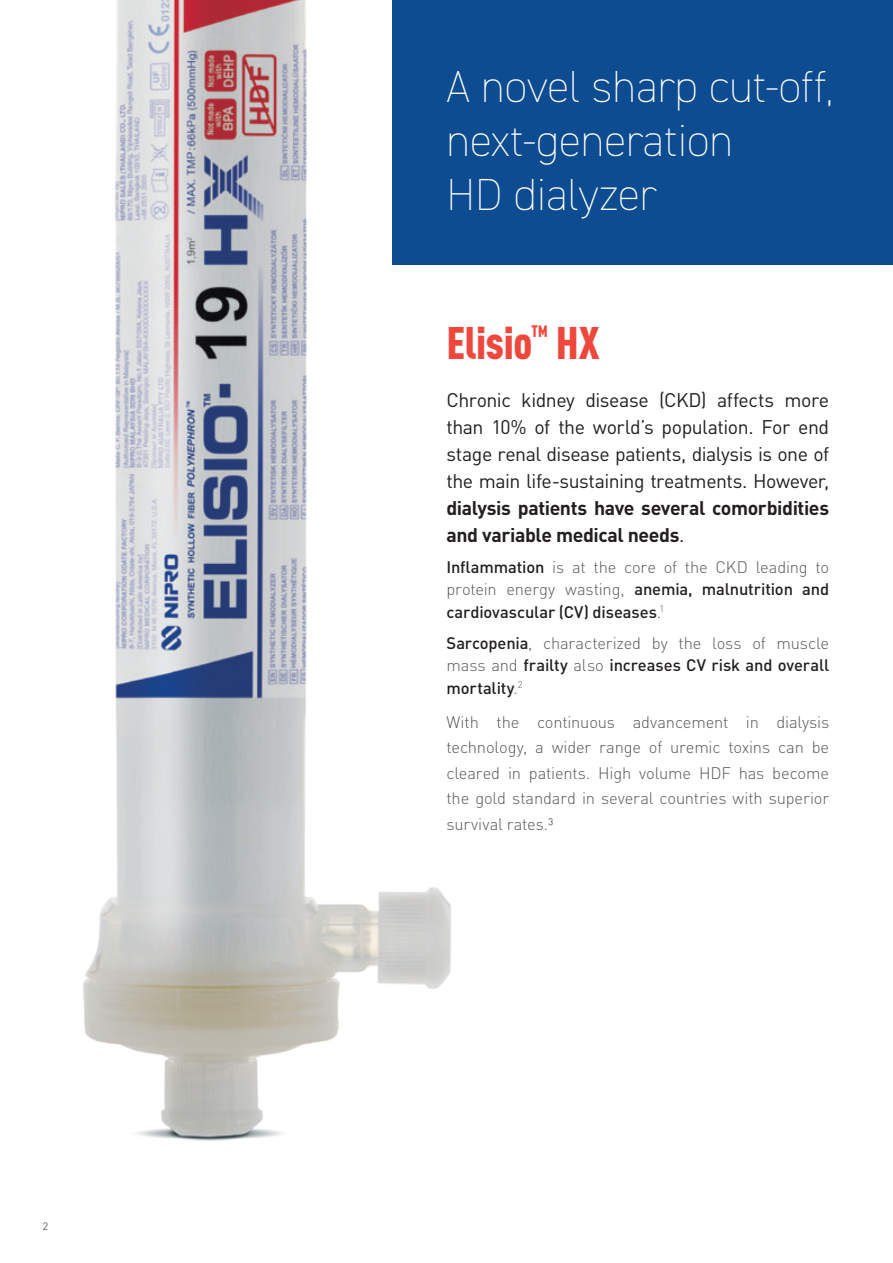
<style>
.page{position:relative;width:893px;height:1263px;background:#fff}
.page>*{position:absolute;margin:0;border:0;box-sizing:border-box;transform-origin:0 0}
.t1{font:200 45px/54px "DIN2014";color:#fff}
.t2{font:900 condensed 45px "DIN Pro";letter-spacing:-.01em;color:#ef473c}
.t3{font:19.5px/27px "DIN Pro";letter-spacing:-.025em;color:#231f20;text-align:justify}
.t4{font:700 19.5px/27px "DIN Pro";letter-spacing:-.02em;color:#231f20}
.t5{font:500 16.5px/22.5px "DIN Pro";letter-spacing:-.005em;color:#231f20;text-align:justify}
.t6{font:300 16.5px/25.5px "DIN Pro";letter-spacing:-.01em;color:#57585a;text-align:justify}
.t7{font:300 10.5px "DIN Pro";color:#231f20}
.s1{font-weight:400}
.s2{font-weight:300;color:#57585a}
</style>
<div class="page">
<img style="left:83px;top:0;width:407px;height:1141px">
<div style="left:392px;top:0;width:501px;height:264px;background:#0d4c91"></div>
<p class="t7" style="left:43px;top:1218px;width:7px">2</p>
<h1 class="t1" style="left:446px;top:60px;width:389px">A novel sharp cut-off, next-generation<br>HD dialyzer</h1>
<h1 class="t2" style="left:446px;top:308px;width:155px">Elisio<sup>™</sup> HX</h1>
<p class="t3" style="left:446px;top:384px;width:384px">Chronic kidney disease (CKD) affects more than 10% of the world’s population. For end stage renal disease patients, dialysis is one of the main life-sustaining treatments. However,</p>
<p class="t4" style="left:446px;top:492px;width:384px">dialysis patients have several comorbidities and variable medical needs<span class="s1">.</span></p>
<p class="t5" style="left:446px;top:554px;width:384px">Inflammation <span class="s2">is at the core of the CKD leading to protein energy wasting,</span> anemia, malnutrition and cardiovascular (CV) diseases<span class="s2">.</span><sup>1</sup></p>
<p class="t5" style="left:446px;top:630px;width:384px">Sarcopenia<span class="s2">, characterized by the loss of muscle mass and</span> frailty <span class="s2">also</span> increases CV risk and overall mortality<span class="s2">.</span><sup>2</sup></p>
<p class="t6" style="left:446px;top:708px;width:384px">With the continuous advancement in dialysis technology, a wider range of uremic toxins can be cleared in patients. High volume HDF has become the gold standard in several countries with superior survival rates.3</p>
</div>
